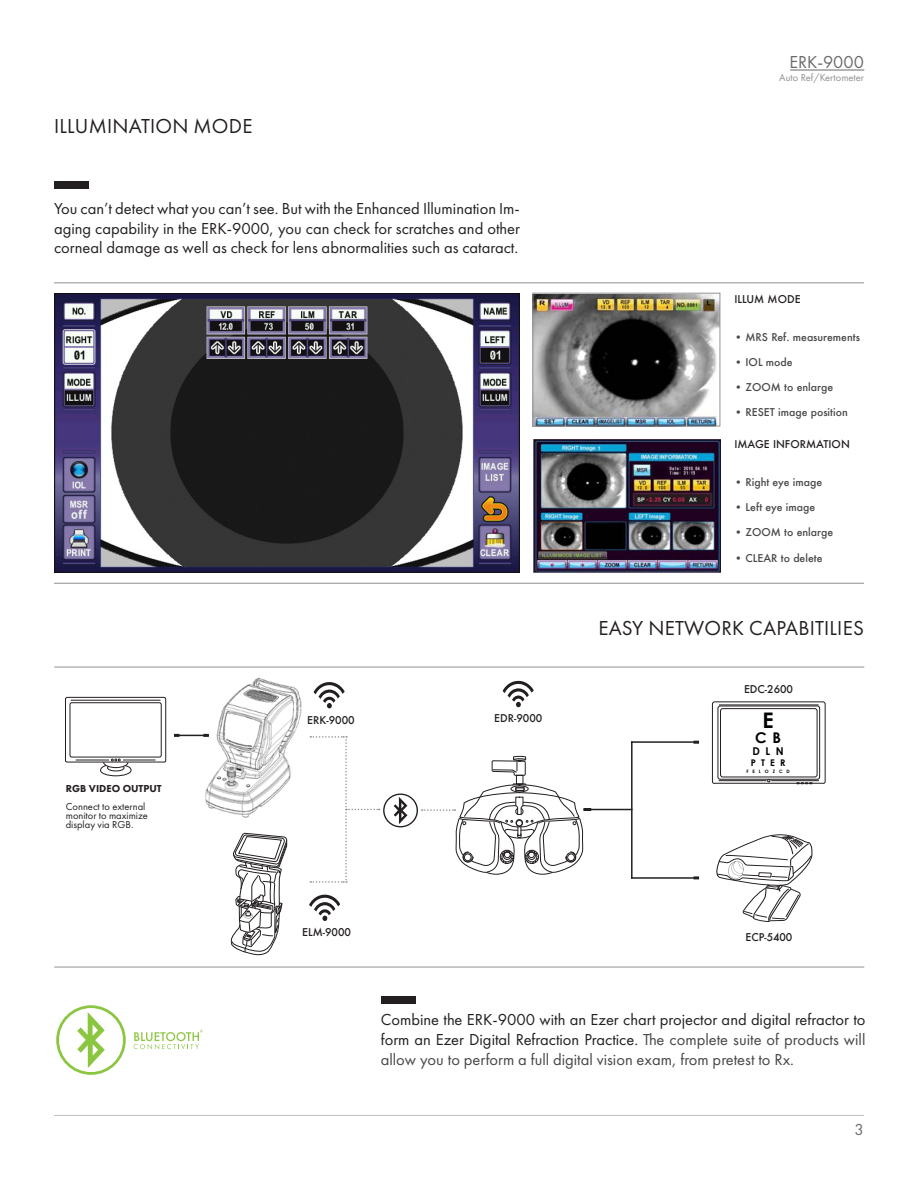
<style>
.page{position:relative;width:918px;height:1188px;background:#fff}
.page>*{position:absolute;margin:0;border:0;box-sizing:border-box;transform-origin:0 0}
.t1{font:700 21.45px "Century Gothic";color:#000}
.t2{font:21px "Futura PT";letter-spacing:.01em;color:#231f20}
.t3{font:18px "Futura PT";color:#6b6b6e}
.t4{font:16.5px/19.8px "Futura PT";color:#231f20;text-align:justify}
.t5{font:16.5px "Futura PT";color:#6b6b6e}
.t6{font:700 14.85px "Century Gothic";color:#000}
.t7{font:700 10.8px "Century Gothic";color:#000}
.t8{font:500 10.5px "Futura";color:#464748}
.t9{font:500 10.5px "Futura";color:#231f20}
.t10{font:10.5px "Futura PT";color:#231f20}
.t11{font:10.5px "Futura PT";color:#8f9194}
.t12{font:800 10.5px "Futura PT";color:#231f20}
.t13{font:700 9.15px "Century Gothic";color:#000}
.t14{font:700 4.65px "Century Gothic";letter-spacing:.86em;color:#000}
.s1{color:#464748}
</style>
<div class="page">
<hr style="left:790px;top:70px;width:74px;height:1px;background:#6b6b6e">
<hr style="left:54px;top:1115px;width:810px;height:1px;background:#8f9194">
<div style="left:381px;top:996px;width:34px;height:8px;background:#231f20"></div>
<div style="left:54px;top:182px;width:34px;height:7px;background:#231f20"></div>
<hr style="left:54px;top:282px;width:810px;height:1px;background:#8f9194">
<hr style="left:54px;top:583px;width:810px;height:1px;background:#8f9194">
<img style="left:54px;top:293px;width:466px;height:280px">
<img style="left:533px;top:440px;width:187px;height:133px">
<img style="left:535px;top:295px;width:183px;height:129px">
<div style="left:533px;top:293px;width:187px;height:133px;border:1px solid #8f9194"></div>
<svg style="left:56px;top:1005px;width:70px;height:70px"></svg>
<svg style="left:134px;top:1030px;width:69px;height:19px"></svg>
<hr style="left:54px;top:667px;width:810px;height:1px;background:#8f9194">
<hr style="left:54px;top:967px;width:810px;height:1px;background:#8f9194">
<img style="left:202px;top:677px;width:100px;height:141px">
<hr style="left:631px;top:877px;width:67px;height:2px;background:#231f20">
<hr style="left:631px;top:741px;width:66px;height:2px;background:#231f20">
<hr style="left:631px;top:741px;width:2px;height:138px;background:#231f20">
<svg style="left:712px;top:701px;width:114px;height:83px"></svg>
<div style="left:718px;top:706px;width:102px;height:73px;border:1px solid #231f20;border-radius:2px"></div>
<div style="left:65px;top:697px;width:101px;height:65px;border:1px solid #231f20;border-radius:2px"></div>
<div style="left:70px;top:703px;width:91px;height:54px;border:1px solid #231f20;border-radius:2px"></div>
<hr style="left:71px;top:700px;width:89px;height:1px;background:#231f20">
<hr style="left:76px;top:760px;width:33px;height:1px;background:#231f20">
<hr style="left:123px;top:760px;width:32px;height:1px;background:#231f20">
<svg style="left:100px;top:759px;width:31px;height:17px"></svg>
<svg style="left:716px;top:834px;width:96px;height:88px"></svg>
<svg style="left:313px;top:682px;width:32px;height:26px"></svg>
<svg style="left:309px;top:894px;width:32px;height:27px"></svg>
<svg style="left:502px;top:680px;width:32px;height:27px"></svg>
<svg style="left:231px;top:833px;width:57px;height:123px"></svg>
<hr style="left:174px;top:735px;width:35px;height:1px;background:#231f20">
<svg style="left:174px;top:734px;width:6px;height:3px"></svg>
<svg style="left:203px;top:734px;width:6px;height:3px"></svg>
<hr style="left:584px;top:809px;width:49px;height:1px;background:#231f20">
<svg style="left:310px;top:736px;width:281px;height:147px"></svg>
<p class="t2" style="left:54px;top:114px;width:200px">ILLUMINATION MODE</p>
<p class="t4" style="left:54px;top:198px;width:467px">You can’t detect what you can’t see. But with the Enhanced Illumination Im&shy;aging capability in the ERK-9000, you can check for scratches and other corneal damage as well as check for lens abnormalities such as cataract.</p>
<p class="t12" style="left:66px;top:782px;width:97px">RGB VIDEO OUTPUT</p>
<p class="t10" style="left:66px;top:800px;width:81px">Connect to external</p>
<p class="t10" style="left:66px;top:809px;width:84px">monitor to maximize</p>
<p class="t10" style="left:66px;top:818px;width:69px">display via RGB.</p>
<p class="t9" style="left:307px;top:712px;width:49px">ERK-9000</p>
<p class="t9" style="left:302px;top:925px;width:50px">ELM-9000</p>
<p class="t9" style="left:494px;top:711px;width:50px">EDR-9000</p>
<p class="t3" style="left:789px;top:51px;width:76px">ERK-9000</p>
<p class="t11" style="left:779px;top:71px;width:86px">Auto Ref/Kertometer</p>
<p class="t9" style="left:734px;top:292px;width:68px">ILLUM MODE</p>
<p class="t8" style="left:734px;top:330px;width:127px">• MRS Ref. measurements</p>
<p class="t8" style="left:734px;top:355px;width:60px">• IOL mode</p>
<p class="t8" style="left:734px;top:380px;width:100px">• ZOOM to enlarge</p>
<p class="t8" style="left:734px;top:405px;width:115px">• RESET image position</p>
<p class="t9" style="left:734px;top:437px;width:117px">IMAGE INFORMATION</p>
<p class="t8" style="left:734px;top:475px;width:89px">• Right eye image</p>
<p class="t8" style="left:734px;top:500px;width:82px">• Left eye image</p>
<p class="t8" style="left:734px;top:525px;width:100px">• ZOOM to enlarge</p>
<p class="t8" style="left:734px;top:551px;width:90px">• CLEAR to delete</p>
<p class="t2" style="left:599px;top:615px;width:267px">EASY NETWORK CAPABITILIES</p>
<p class="t9" style="left:744px;top:682px;width:51px">EDC-2600</p>
<p class="t1" style="left:763px;top:706px;width:13px">E</p>
<p class="t6" style="left:755px;top:729px;width:28px">C B</p>
<p class="t7" style="left:752px;top:744px;width:33px">DLN</p>
<p class="t13" style="left:751px;top:757px;width:36px">PTER</p>
<p class="t14" style="left:746px;top:769px;width:45px">FELOZCD</p>
<p class="t9" style="left:746px;top:930px;width:48px">ECP-5400</p>
<p class="t4" style="left:381px;top:1010px;width:486px">Combine the ERK-9000 with an Ezer chart projector and digital refractor to form an Ezer Digital Refraction Practice. <span class="s1">The complete suite of products will allow you to perform a full digital vision exam, from pretest to Rx.</span></p>
<p class="t5" style="left:855px;top:1119px;width:11px">3</p>
</div>
